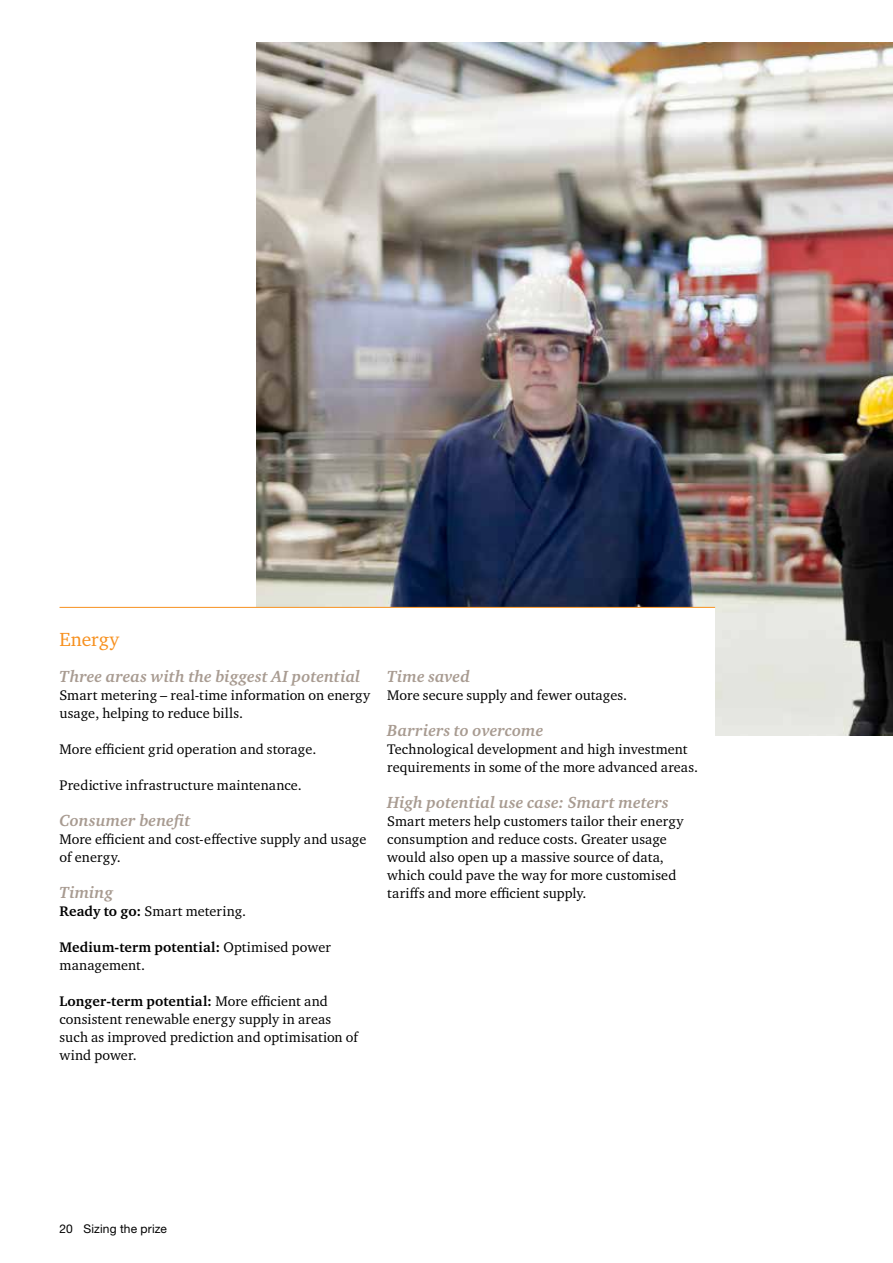
<style>
.page{position:relative;width:893px;height:1263px;background:#fff}
.page>*{position:absolute;margin:0;border:0;box-sizing:border-box;transform-origin:0 0}
.t1{font:19.5px "Charter ITC Std";color:#f7901e}
.t2{font:italic 700 16.5px "Charter ITC Std";letter-spacing:.005em;color:#a89b91}
.t3{font:14.25px/18px "Charter ITC Std";letter-spacing:.005em;color:#000}
.t4{font:12px "Helvetica Neue LTW1 G";letter-spacing:.01em;color:#000}
.s1{font-weight:700}
</style>
<div class="page">
<img style="left:256px;top:43px;width:637px;height:693px">
<div style="left:43px;top:607px;width:672px;height:498px;background:#fff"></div>
<hr style="left:60px;top:607px;width:655px;height:1px;background:#f7901e">
<h1 class="t1" style="left:60px;top:627px;width:61px">Energy</h1>
<p class="t2" style="left:60px;top:666px;width:302px">Three areas with the biggest AI potential</p>
<p class="t3" style="left:60px;top:685px;width:312px">Smart metering – real-time information on energy usage, helping to reduce bills.</p>
<p class="t3" style="left:60px;top:739px;width:258px">More efficient grid operation and storage.</p>
<p class="t3" style="left:60px;top:775px;width:244px">Predictive infrastructure maintenance.</p>
<p class="t2" style="left:60px;top:810px;width:132px">Consumer benefit</p>
<p class="t3" style="left:60px;top:829px;width:308px">More efficient and cost-effective supply and usage of energy.</p>
<p class="t2" style="left:60px;top:882px;width:55px">Timing</p>
<p class="t3" style="left:60px;top:901px;width:188px"><span class="s1">Ready to go:</span> Smart metering.</p>
<p class="t3" style="left:60px;top:937px;width:273px"><span class="s1">Medium-term potential:</span> Optimised power management.</p>
<p class="t3" style="left:60px;top:991px;width:300px"><span class="s1">Longer-term potential:</span> More efficient and consistent renewable energy supply in areas such as improved prediction and optimisation of wind power.</p>
<p class="t2" style="left:387px;top:666px;width:84px">Time saved</p>
<p class="t3" style="left:387px;top:685px;width:241px">More secure supply and fewer outages.</p>
<p class="t2" style="left:387px;top:720px;width:158px">Barriers to overcome</p>
<p class="t3" style="left:387px;top:739px;width:312px">Technological development and high investment requirements in some of the more advanced areas.</p>
<p class="t2" style="left:387px;top:792px;width:283px">High potential use case: Smart meters</p>
<p class="t3" style="left:387px;top:811px;width:298px">Smart meters help customers tailor their energy consumption and reduce costs. Greater usage would also open up a massive source of data, which could pave the way for more customised tariffs and more efficient supply.</p>
<p class="t4" style="left:60px;top:1222px;width:109px">20 Sizing the prize</p>
</div>
